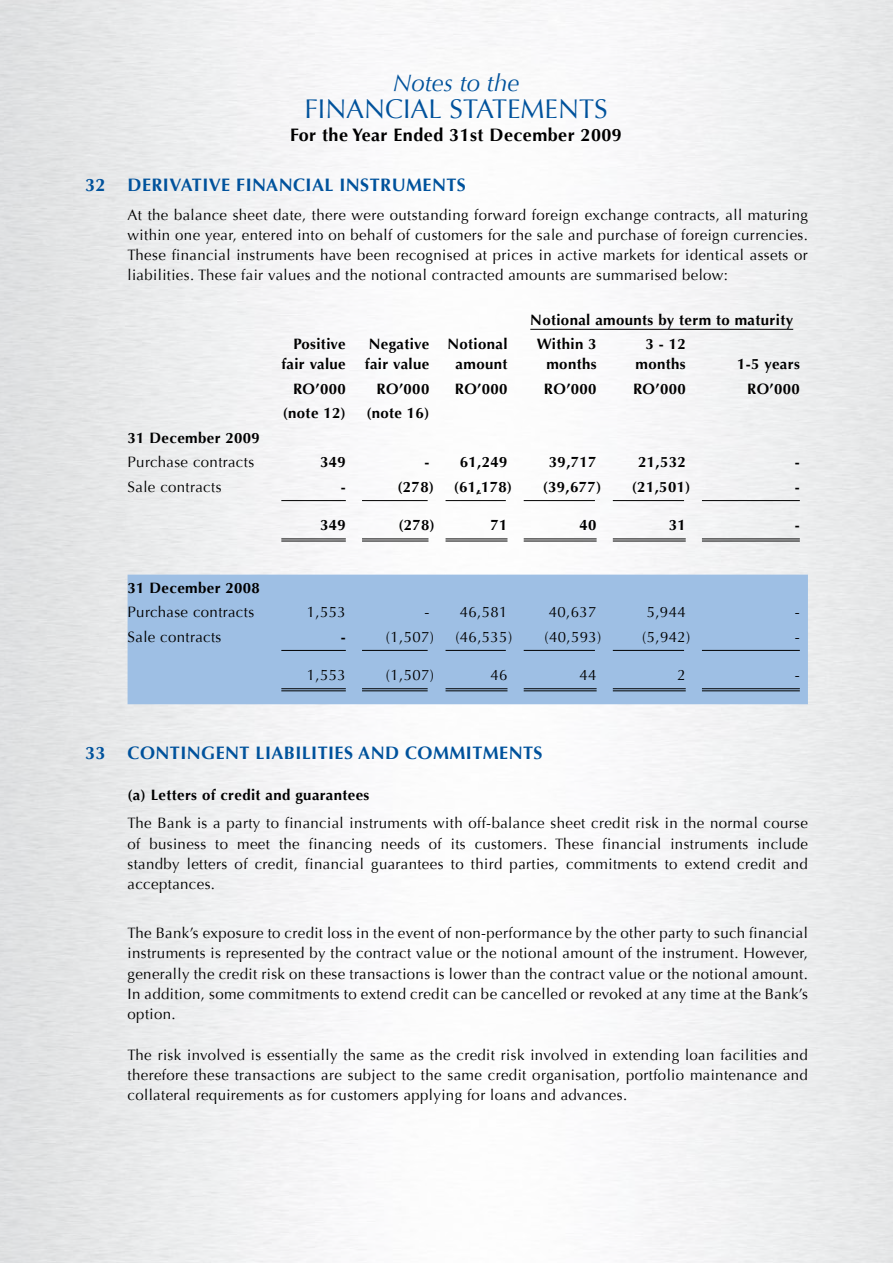
<style>
.page{position:relative;width:893px;height:1263px;background:#fff}
.page>*{position:absolute;margin:0;border:0;box-sizing:border-box;transform-origin:0 0}
.t1{font:27px "Optima";color:#00529c}
.t2{font:italic 24px "Optima";color:#00529c}
.t3{font:700 18px "Optima";letter-spacing:.025em;color:#00529c}
.t4{font:700 18px "Optima";letter-spacing:.025em;color:#000}
.t5{font:15px/20.2px "Optima";letter-spacing:.025em;color:#000;text-align:justify}
.t6{font:700 15px/20.2px "Optima";letter-spacing:.025em;color:#000;text-align:right}
</style>
<div class="page">
<div style="left:128px;top:575px;width:680px;height:129px;background:#9ebfe4"></div>
<hr style="left:530px;top:329px;width:263px;height:1px;background:#000">
<hr style="left:281px;top:500px;width:65px;height:1px;background:#000">
<hr style="left:362px;top:500px;width:66px;height:1px;background:#000">
<hr style="left:446px;top:500px;width:60px;height:1px;background:#000">
<hr style="left:524px;top:500px;width:71px;height:1px;background:#000">
<hr style="left:613px;top:500px;width:71px;height:1px;background:#000">
<hr style="left:702px;top:500px;width:98px;height:1px;background:#000">
<hr style="left:281px;top:538px;width:65px;height:1px;background:#000">
<hr style="left:281px;top:541px;width:65px;height:1px;background:#000">
<hr style="left:362px;top:538px;width:66px;height:1px;background:#000">
<hr style="left:362px;top:541px;width:66px;height:1px;background:#000">
<hr style="left:446px;top:538px;width:61px;height:1px;background:#000">
<hr style="left:446px;top:541px;width:61px;height:1px;background:#000">
<hr style="left:524px;top:538px;width:73px;height:1px;background:#000">
<hr style="left:524px;top:541px;width:73px;height:1px;background:#000">
<hr style="left:613px;top:538px;width:73px;height:1px;background:#000">
<hr style="left:613px;top:541px;width:73px;height:1px;background:#000">
<hr style="left:702px;top:538px;width:98px;height:1px;background:#000">
<hr style="left:702px;top:541px;width:98px;height:1px;background:#000">
<hr style="left:281px;top:650px;width:65px;height:1px;background:#000">
<hr style="left:362px;top:650px;width:66px;height:1px;background:#000">
<hr style="left:446px;top:650px;width:60px;height:1px;background:#000">
<hr style="left:524px;top:650px;width:71px;height:1px;background:#000">
<hr style="left:613px;top:650px;width:71px;height:1px;background:#000">
<hr style="left:702px;top:650px;width:98px;height:1px;background:#000">
<hr style="left:281px;top:688px;width:65px;height:1px;background:#000">
<hr style="left:281px;top:690px;width:65px;height:1px;background:#000">
<hr style="left:362px;top:688px;width:66px;height:1px;background:#000">
<hr style="left:362px;top:690px;width:66px;height:1px;background:#000">
<hr style="left:446px;top:688px;width:61px;height:1px;background:#000">
<hr style="left:446px;top:690px;width:61px;height:1px;background:#000">
<hr style="left:524px;top:688px;width:73px;height:1px;background:#000">
<hr style="left:524px;top:690px;width:73px;height:1px;background:#000">
<hr style="left:613px;top:688px;width:73px;height:1px;background:#000">
<hr style="left:613px;top:690px;width:73px;height:1px;background:#000">
<hr style="left:702px;top:688px;width:98px;height:1px;background:#000">
<hr style="left:702px;top:690px;width:98px;height:1px;background:#000">
<h2 class="t2" style="left:393px;top:69px;width:128px">Notes to the</h2>
<h1 class="t1" style="left:304px;top:93px;width:305px">FINANCIAL STATEMENTS</h1>
<p class="t4" style="left:290px;top:124px;width:333px">For the Year Ended 31st December 2009</p>
<p class="t3" style="left:85px;top:174px;width:382px">32 DERIVATIVE FINANCIAL INSTRUMENTS</p>
<p class="t5" style="left:128px;top:205px;width:682px">At the balance sheet date, there were outstanding forward foreign exchange contracts, all maturing within one year, entered into on behalf of customers for the sale and purchase of foreign currencies.<br>These financial instruments have been recognised at prices in active markets for identical assets or liabilities. These fair values and the notional contracted amounts are summarised below:</p>
<p class="t6" style="left:530px;top:310px;width:264px">Notional amounts by term to maturity</p>
<p class="t6" style="left:281px;top:334px;width:66px">Positive fair value</p>
<p class="t6" style="left:365px;top:334px;width:66px;text-align:left">Negative fair value</p>
<p class="t6" style="left:447px;top:334px;width:62px;text-align:center">Notional amount</p>
<p class="t6" style="left:537px;top:334px;width:61px">Within 3 months</p>
<p class="t6" style="left:635px;top:334px;width:52px">3 - 12 months</p>
<p class="t6" style="left:737px;top:354px;width:64px">1-5 years</p>
<p class="t6" style="left:293px;top:379px;width:54px">RO’000</p>
<p class="t6" style="left:377px;top:379px;width:54px">RO’000</p>
<p class="t6" style="left:455px;top:379px;width:54px">RO’000</p>
<p class="t6" style="left:544px;top:379px;width:54px">RO’000</p>
<p class="t6" style="left:633px;top:379px;width:54px">RO’000</p>
<p class="t6" style="left:747px;top:379px;width:54px">RO’000</p>
<p class="t6" style="left:283px;top:403px;width:65px">(note 12)</p>
<p class="t6" style="left:366px;top:403px;width:65px">(note 16)</p>
<p class="t6" style="left:128px;top:428px;width:134px">31 December 2009</p>
<p class="t5" style="left:128px;top:452px;width:128px">Purchase contracts</p>
<p class="t6" style="left:320px;top:452px;width:27px">349</p>
<p class="t6" style="left:424px;top:452px;width:85px">- 61,249</p>
<p class="t6" style="left:549px;top:452px;width:49px">39,717</p>
<p class="t6" style="left:638px;top:452px;width:49px">21,532</p>
<p class="t6" style="left:795px;top:452px;width:6px">-</p>
<p class="t5" style="left:128px;top:477px;width:95px">Sale contracts</p>
<p class="t6" style="left:341px;top:477px;width:6px">-</p>
<p class="t6" style="left:397px;top:477px;width:38px">(278)</p>
<p class="t6" style="left:454px;top:477px;width:60px">(61,178)</p>
<p class="t6" style="left:543px;top:477px;width:60px">(39,677)</p>
<p class="t6" style="left:632px;top:477px;width:60px">(21,501)</p>
<p class="t6" style="left:795px;top:477px;width:6px">-</p>
<p class="t6" style="left:320px;top:515px;width:27px">349</p>
<p class="t6" style="left:398px;top:515px;width:38px">(278)</p>
<p class="t6" style="left:490px;top:515px;width:19px">71</p>
<p class="t6" style="left:580px;top:515px;width:19px">40</p>
<p class="t6" style="left:669px;top:515px;width:19px">31</p>
<p class="t6" style="left:795px;top:515px;width:6px">-</p>
<p class="t6" style="left:128px;top:578px;width:134px">31 December 2008</p>
<p class="t5" style="left:128px;top:602px;width:128px">Purchase contracts</p>
<p class="t5" style="left:307px;top:602px;width:41px">1,553</p>
<p class="t5" style="left:424px;top:602px;width:85px">- 46,581</p>
<p class="t5" style="left:549px;top:602px;width:49px">40,637</p>
<p class="t5" style="left:647px;top:602px;width:41px">5,944</p>
<p class="t5" style="left:795px;top:602px;width:6px">-</p>
<p class="t5" style="left:128px;top:626px;width:95px">Sale contracts</p>
<p class="t6" style="left:341px;top:626px;width:6px">-</p>
<p class="t5" style="left:386px;top:626px;width:50px">(1,507)</p>
<p class="t5" style="left:455px;top:626px;width:58px">(46,535)</p>
<p class="t5" style="left:544px;top:626px;width:58px">(40,593)</p>
<p class="t5" style="left:642px;top:626px;width:50px">(5,942)</p>
<p class="t5" style="left:795px;top:626px;width:6px">-</p>
<p class="t5" style="left:307px;top:665px;width:41px">1,553</p>
<p class="t5" style="left:386px;top:665px;width:50px">(1,507)</p>
<p class="t5" style="left:490px;top:665px;width:19px">46</p>
<p class="t5" style="left:580px;top:665px;width:19px">44</p>
<p class="t5" style="left:677px;top:665px;width:10px">2</p>
<p class="t5" style="left:795px;top:665px;width:6px">-</p>
<p class="t3" style="left:85px;top:742px;width:459px">33 CONTINGENT LIABILITIES AND COMMITMENTS</p>
<p class="t6" style="left:128px;top:784px;width:243px">(a) Letters of credit and guarantees</p>
<p class="t5" style="left:128px;top:813px;width:682px">The Bank is a party to financial instruments with off-balance sheet credit risk in the normal course of business to meet the financing needs of its customers. These financial instruments include standby letters of credit, financial guarantees to third parties, commitments to extend credit and acceptances.</p>
<p class="t5" style="left:128px;top:923px;width:682px">The Bank’s exposure to credit loss in the event of non-performance by the other party to such financial instruments is represented by the contract value or the notional amount of the instrument. However, generally the credit risk on these transactions is lower than the contract value or the notional amount.<br>In addition, some commitments to extend credit can be cancelled or revoked at any time at the Bank’s option.</p>
<p class="t5" style="left:128px;top:1044px;width:682px">The risk involved is essentially the same as the credit risk involved in extending loan facilities and therefore these transactions are subject to the same credit organisation, portfolio maintenance and collateral requirements as for customers applying for loans and advances.</p>
</div>
